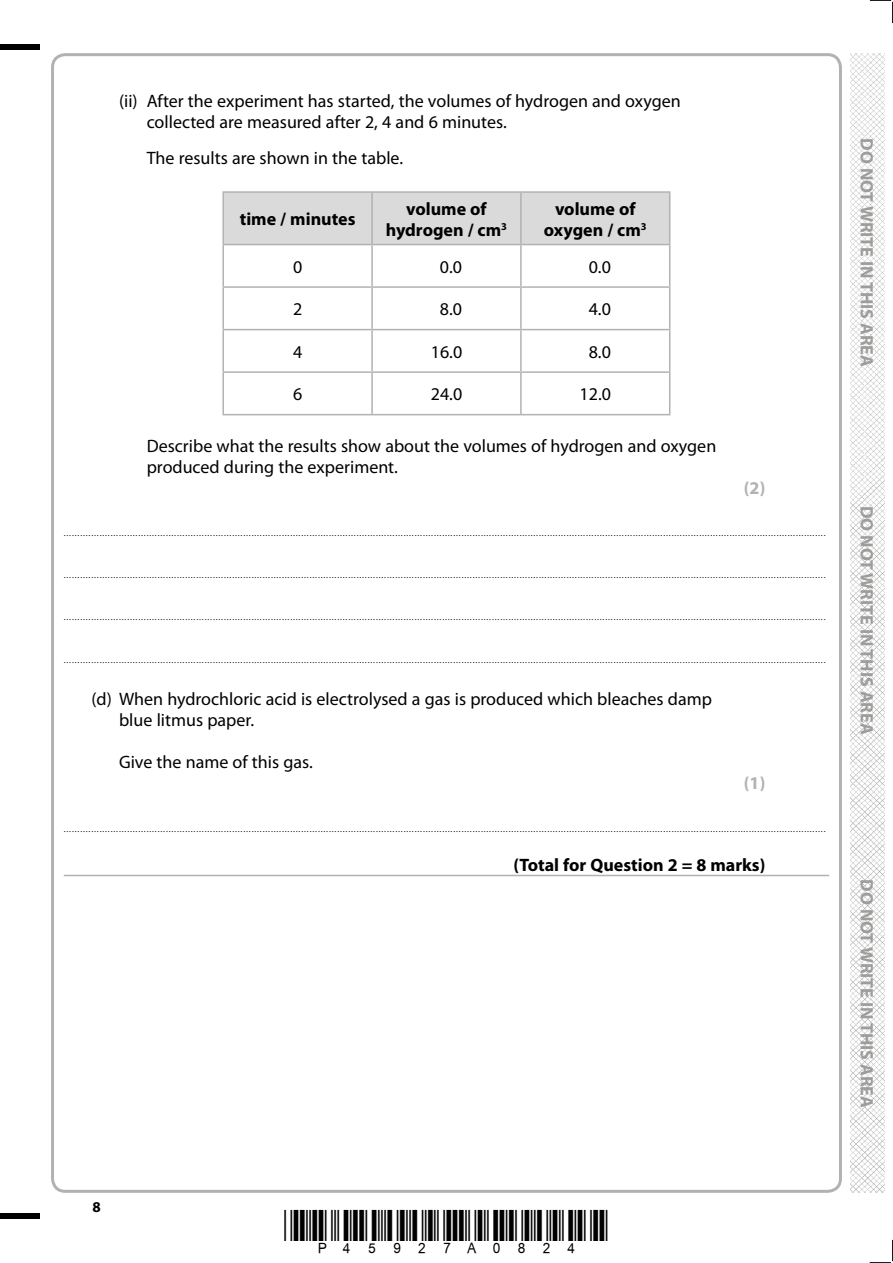
<style>
.page{position:relative;width:893px;height:1263px;background:#fff}
.page>*{position:absolute;margin:0;border:0;box-sizing:border-box;transform-origin:0 0}
.t1{font:18px/21px "Myriad Pro";color:#000}
.t2{font:700 18px/21px "Myriad Pro";color:#000;text-align:center}
.t3{font:700 18px "Myriad Pro";color:#9d9d9c}
.t4{font:700 18px "Myriad Pro";color:#b3b2b2}
.t5{font:700 15px "Myriad Pro";color:#000}
.t6{font:9px "Myriad Pro";color:#000}
</style>
<div class="page">
<div style="left:0;top:44px;width:40px;height:5px;background:#000"></div>
<div style="left:0;top:1214px;width:40px;height:5px;background:#000"></div>
<svg style="left:870px;top:0;width:23px;height:23px"></svg>
<svg style="left:870px;top:1240px;width:23px;height:23px"></svg>
<img style="left:850px;top:53px;width:34px;height:1140px">
<hr style="left:64px;top:875px;width:765px;height:1px;background:#b3b2b2">
<div style="left:224px;top:193px;width:445px;height:51px;background:#dadada"></div>
<hr style="left:222px;top:191px;width:150px;height:2px;background:#b3b2b2">
<hr style="left:222px;top:193px;width:2px;height:51px;background:#b3b2b2">
<hr style="left:372px;top:191px;width:149px;height:2px;background:#b3b2b2">
<hr style="left:371px;top:193px;width:2px;height:51px;background:#b3b2b2">
<hr style="left:521px;top:191px;width:149px;height:2px;background:#b3b2b2">
<hr style="left:520px;top:193px;width:2px;height:51px;background:#b3b2b2">
<hr style="left:669px;top:193px;width:1px;height:51px;background:#b3b2b2">
<hr style="left:222px;top:244px;width:150px;height:1px;background:#b3b2b2">
<hr style="left:222px;top:245px;width:2px;height:41px;background:#b3b2b2">
<hr style="left:372px;top:244px;width:149px;height:1px;background:#b3b2b2">
<hr style="left:371px;top:245px;width:2px;height:41px;background:#b3b2b2">
<hr style="left:521px;top:244px;width:149px;height:1px;background:#b3b2b2">
<hr style="left:520px;top:245px;width:2px;height:41px;background:#b3b2b2">
<hr style="left:669px;top:245px;width:1px;height:41px;background:#b3b2b2">
<hr style="left:222px;top:286px;width:150px;height:2px;background:#b3b2b2">
<hr style="left:222px;top:288px;width:2px;height:41px;background:#b3b2b2">
<hr style="left:372px;top:286px;width:149px;height:2px;background:#b3b2b2">
<hr style="left:371px;top:288px;width:2px;height:41px;background:#b3b2b2">
<hr style="left:521px;top:286px;width:149px;height:2px;background:#b3b2b2">
<hr style="left:520px;top:288px;width:2px;height:41px;background:#b3b2b2">
<hr style="left:669px;top:288px;width:1px;height:41px;background:#b3b2b2">
<hr style="left:222px;top:329px;width:150px;height:1px;background:#b3b2b2">
<hr style="left:222px;top:330px;width:2px;height:41px;background:#b3b2b2">
<hr style="left:372px;top:329px;width:149px;height:1px;background:#b3b2b2">
<hr style="left:371px;top:330px;width:2px;height:41px;background:#b3b2b2">
<hr style="left:521px;top:329px;width:149px;height:1px;background:#b3b2b2">
<hr style="left:520px;top:330px;width:2px;height:41px;background:#b3b2b2">
<hr style="left:669px;top:330px;width:1px;height:41px;background:#b3b2b2">
<hr style="left:222px;top:371px;width:150px;height:2px;background:#b3b2b2">
<hr style="left:222px;top:373px;width:2px;height:41px;background:#b3b2b2">
<hr style="left:372px;top:371px;width:149px;height:2px;background:#b3b2b2">
<hr style="left:371px;top:373px;width:2px;height:41px;background:#b3b2b2">
<hr style="left:521px;top:371px;width:149px;height:2px;background:#b3b2b2">
<hr style="left:520px;top:373px;width:2px;height:41px;background:#b3b2b2">
<hr style="left:669px;top:373px;width:1px;height:41px;background:#b3b2b2">
<hr style="left:222px;top:414px;width:150px;height:1px;background:#b3b2b2">
<hr style="left:372px;top:414px;width:149px;height:1px;background:#b3b2b2">
<hr style="left:521px;top:414px;width:149px;height:1px;background:#b3b2b2">
<h1 class="t1" style="left:147px;top:90px;width:536px;text-indent:-28px">(ii) After the experiment has started, the volumes of hydrogen and oxygen collected are measured after 2, 4 and 6 minutes.</h1>
<h1 class="t1" style="left:147px;top:147px;width:258px">The results are shown in the table.</h1>
<h1 class="t2" style="left:240px;top:208px;width:117px">time / minutes</h1>
<h1 class="t2" style="left:386px;top:197px;width:123px">volume of hydrogen / cm<sup>3</sup></h1>
<h1 class="t2" style="left:544px;top:197px;width:104px">volume of oxygen / cm<sup>3</sup></h1>
<h1 class="t1" style="left:293px;top:256px;width:11px">0</h1>
<h1 class="t1" style="left:440px;top:256px;width:24px">0.0</h1>
<h1 class="t1" style="left:589px;top:256px;width:24px">0.0</h1>
<h1 class="t1" style="left:293px;top:298px;width:11px">2</h1>
<h1 class="t1" style="left:440px;top:298px;width:24px">8.0</h1>
<h1 class="t1" style="left:589px;top:298px;width:24px">4.0</h1>
<h1 class="t1" style="left:293px;top:341px;width:11px">4</h1>
<h1 class="t1" style="left:431px;top:341px;width:33px">16.0</h1>
<h1 class="t1" style="left:589px;top:341px;width:24px">8.0</h1>
<h1 class="t1" style="left:293px;top:383px;width:11px">6</h1>
<h1 class="t1" style="left:431px;top:383px;width:33px">24.0</h1>
<h1 class="t1" style="left:580px;top:383px;width:33px">12.0</h1>
<h1 class="t1" style="left:147px;top:435px;width:571px">Describe what the results show about the volumes of hydrogen and oxygen produced during the experiment.</h1>
<h1 class="t4" style="left:744px;top:476px;width:23px">(2)</h1>
<p class="t6" style="left:64px;top:527px;width:763px">....................................................................................................................................................................................................................................................................................</p>
<p class="t6" style="left:64px;top:570px;width:763px">....................................................................................................................................................................................................................................................................................</p>
<p class="t6" style="left:64px;top:612px;width:763px">....................................................................................................................................................................................................................................................................................</p>
<p class="t6" style="left:64px;top:654px;width:763px">....................................................................................................................................................................................................................................................................................</p>
<h1 class="t1" style="left:119px;top:688px;width:594px;text-indent:-28px">(d) When hydrochloric acid is electrolysed a gas is produced which bleaches damp blue litmus paper.</h1>
<h1 class="t1" style="left:119px;top:751px;width:195px">Give the name of this gas.</h1>
<h1 class="t4" style="left:744px;top:771px;width:23px">(1)</h1>
<p class="t6" style="left:64px;top:823px;width:763px">....................................................................................................................................................................................................................................................................................</p>
<h1 class="t2" style="left:513px;top:853px;width:254px">(Total for Question 2 = 8 marks)</h1>
<h1 class="t3" style="left:878px;top:138px;width:230px;rotate:90deg">DO NOT WRITE IN THIS AREA</h1>
<h1 class="t3" style="left:878px;top:506px;width:230px;rotate:90deg">DO NOT WRITE IN THIS AREA</h1>
<h1 class="t3" style="left:878px;top:879px;width:230px;rotate:90deg">DO NOT WRITE IN THIS AREA</h1>
<h2 class="t5" style="left:92px;top:1197px;width:10px">8</h2>
</div>
